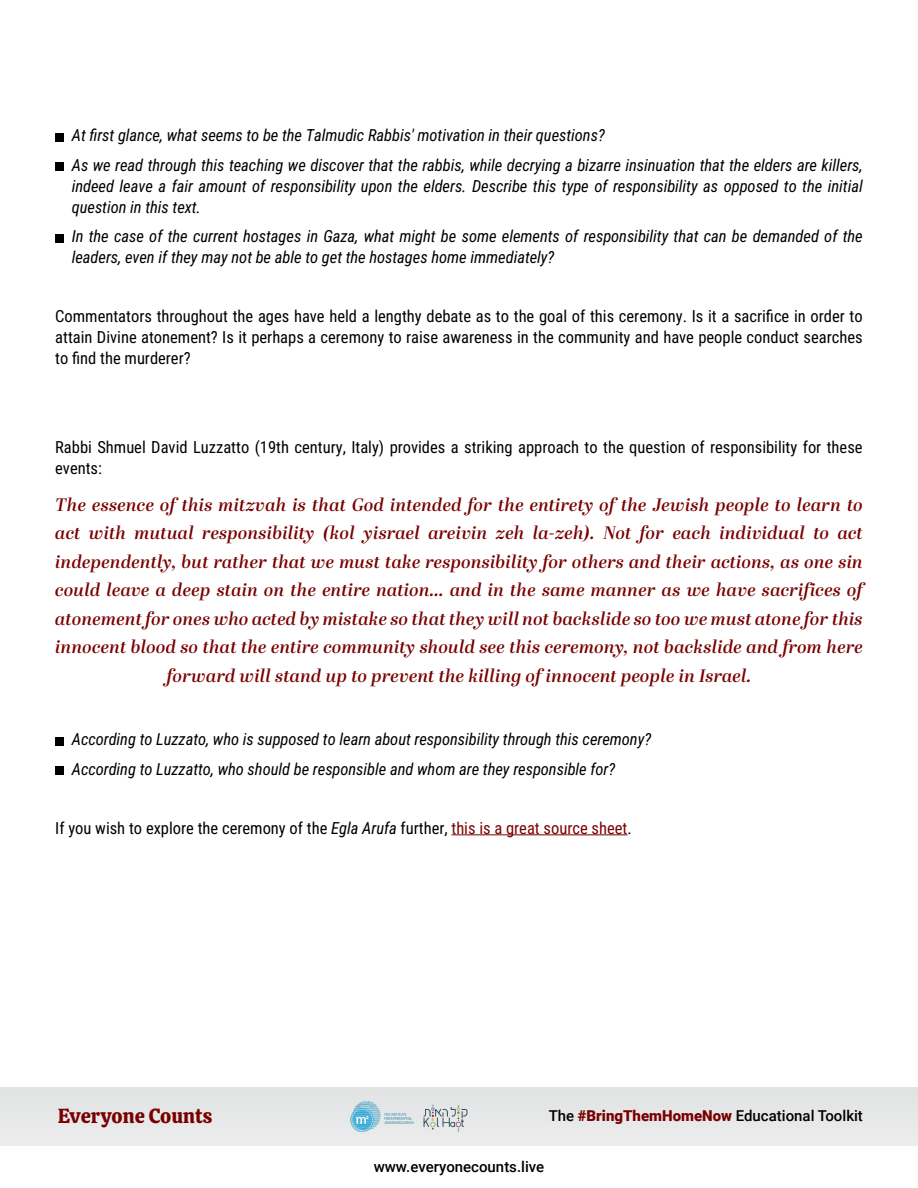
<style>
.page{position:relative;width:918px;height:1188px;background:#fff}
.page>*{position:absolute;margin:0;border:0;box-sizing:border-box;transform-origin:0 0}
.t1{font:20.25px "Calistoga";color:#790000}
.t2{font:italic 600 18px/28.5px "Abril Display";letter-spacing:.02em;color:#790000;text-align:right}
.t3{font:italic 16.5px/29.5px "Roboto Condensed";color:#000}
.t4{font:16.5px/21px "Roboto Condensed";color:#000;text-align:justify}
.t5{font:500 15px "Roboto";color:#000}
.s1{font-style:italic}
.s2{color:#790000}
.s3{font-weight:900;color:#790000}
</style>
<div class="page">
<div style="left:0;top:1087px;width:918px;height:59px;background:#e6e7e8"></div>
<img style="left:350px;top:1101px;width:64px;height:31px">
<img style="left:423px;top:1104px;width:45px;height:28px">
<hr style="left:451px;top:834px;width:176px;height:1px;background:#790000">
<div style="left:55px;top:133px;width:8px;height:8px;background:#000"></div>
<div style="left:55px;top:163px;width:8px;height:8px;background:#000"></div>
<div style="left:55px;top:234px;width:8px;height:8px;background:#000"></div>
<div style="left:55px;top:737px;width:8px;height:8px;background:#000"></div>
<div style="left:55px;top:767px;width:8px;height:8px;background:#000"></div>
<p class="t3" style="left:72px;top:120px;width:792px">At first glance, what seems to be the Talmudic Rabbis' motivation in their questions?<br>As we read through this teaching we discover that the rabbis, while decrying a bizarre insinuation that the elders are killers,</p>
<p class="t3" style="left:72px;top:175px;width:792px;line-height:21px">indeed leave a fair amount of responsibility upon the elders. Describe this type of responsibility as opposed to the initial question in this text.</p>
<p class="t3" style="left:72px;top:225px;width:792px;line-height:21px">In the case of the current hostages in Gaza, what might be some elements of responsibility that can be demanded of the leaders, even if they may not be able to get the hostages home immediately?</p>
<p class="t4" style="left:55px;top:305px;width:809px">Commentators throughout the ages have held a lengthy debate as to the goal of this ceremony Is. ait sacrifice in order to attain Divine atonement? Is it perhaps a ceremony to raise awareness in the community and have people conduct searches to find the murderer?</p>
<p class="t4" style="left:55px;top:436px;width:809px">Rabbi Shmuel David Luzzatto (19th century, Italy) provides a striking approach to the question of responsibility for these events:</p>
<p class="t2" style="left:55px;top:491px;width:809px">The essence of this mitzvah is that God intended for the entirety of the Jewish people to learn to act</p>
<p class="t2" style="left:533px;top:520px;width:63px">la-zeh .)</p>
<p class="t2" style="left:640px;top:520px;width:26px">for</p>
<p class="t2" style="left:323px;top:520px;width:33px">(kol</p>
<p class="t2" style="left:89px;top:520px;width:38px">with</p>
<p class="t2" style="left:135px;top:520px;width:61px">mutual</p>
<p class="t2" style="left:202px;top:520px;width:114px">responsibility</p>
<p class="t2" style="left:363px;top:520px;width:58px">yisrael</p>
<p class="t2" style="left:496px;top:520px;width:30px">zeh</p>
<p class="t2" style="left:673px;top:520px;width:40px">each</p>
<p class="t2" style="left:720px;top:520px;width:87px">individual</p>
<p class="t2" style="left:428px;top:520px;width:60px">areivin</p>
<p class="t2" style="left:603px;top:520px;width:29px">Not</p>
<p class="t2" style="left:55px;top:520px;width:27px">act</p>
<p class="t2" style="left:55px;top:548px;width:809px">independently, but rather that we must take responsibility for others and their actions, as one sin</p>
<p class="t2" style="left:55px;top:577px;width:809px">could leave a deep stain on the entire nation… and in the same manner as we have sacrifices of</p>
<p class="t2" style="left:55px;top:605px;width:809px">atonementfor ones who acted by mistake so that they will not backslide so too we must atonefor this</p>
<p class="t2" style="left:55px;top:634px;width:809px">innocent blood so that the entire community should see this ceremony, not backslide andfrom here</p>
<p class="t2" style="left:167px;top:662px;width:586px">forward will stand up to prevent the killing of innocent people in Israel.</p>
<p class="t2" style="left:813px;top:520px;width:17px">to</p>
<p class="t3" style="left:72px;top:724px;width:581px">According to Luzzato, who is supposed to learn about responsibility through this ceremony?<br>According to Luzzatto, who should be responsible and whom are they responsible for?</p>
<p class="t4" style="left:55px;top:817px;width:578px">If you wish to explore the ceremony of the <span class="s1">Egla Arufa</span> further, <span class="s2">this is a great source sheet</span>.</p>
<p class="t1" style="left:58px;top:1097px;width:156px">Everyone Counts</p>
<p class="t5" style="left:549px;top:1106px;width:316px">The <span class="s3">#BringThemHomeNow</span> Educational Toolkit</p>
<p class="t5" style="left:374px;top:1156px;width:172px">www.everyonecounts.live</p>
</div>
